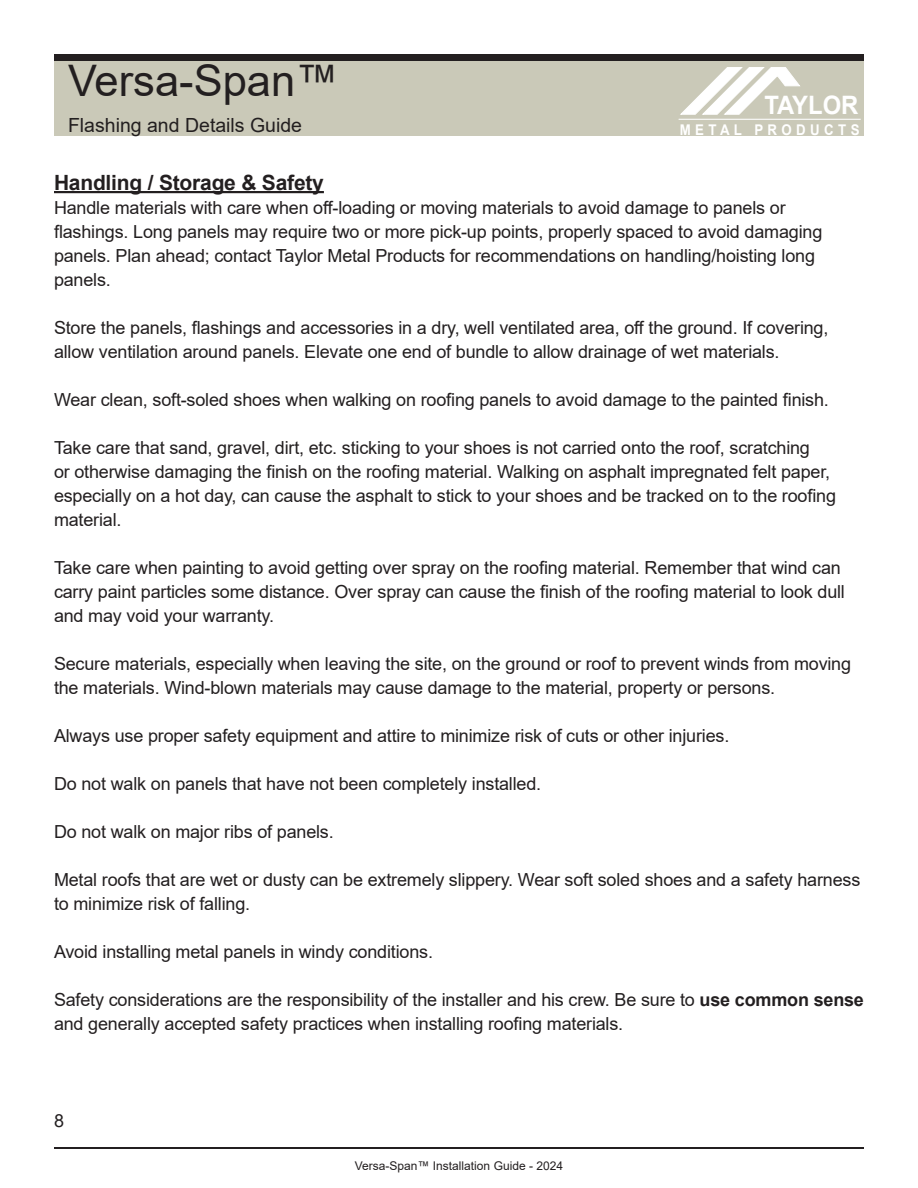
<style>
.page{position:relative;width:918px;height:1188px;background:#fff}
.page>*{position:absolute;margin:0;border:0;box-sizing:border-box;transform-origin:0 0}
.t1{font:43.5px "Arial";color:#231f20}
.t2{font:700 25.35px "Arial";color:#fff;scale:.94 1}
.t3{font:700 21px "Arial";letter-spacing:-.01em;color:#231f20}
.t4{font:19.5px "Arial";color:#231f20}
.t5{font:18px/24px "Arial";letter-spacing:-.01em;color:#231f20}
.t6{font:700 14.7px "Arial";letter-spacing:.33em;color:#fff;scale:.9 1}
.t7{font:12px "Arial";color:#231f20}
.s1{font-weight:700}
</style>
<div class="page">
<div style="left:54px;top:54px;width:810px;height:8px;background:#231f20"></div>
<div style="left:54px;top:62px;width:810px;height:74px;background:#cac9b8"></div>
<hr style="left:54px;top:1147px;width:810px;height:1px;background:#231f20">
<hr style="left:54px;top:191px;width:270px;height:2px;background:#231f20">
<svg style="left:681px;top:67px;width:119px;height:47px"></svg>
<hr style="left:679px;top:119px;width:182px;height:1px;background:#fff">
<p class="t1" style="left:68px;top:50px;width:272px">Versa-Span™</p>
<p class="t4" style="left:68px;top:111px;width:236px">Flashing and Details Guide</p>
<p class="t2" style="left:764px;top:88px;width:102px">TAYLOR</p>
<p class="t6" style="left:680px;top:120px;width:201px">METAL PRODUCTS</p>
<p class="t3" style="left:54px;top:168px;width:271px">Handling / Storage &amp; Safety</p>
<p class="t5" style="left:54px;top:195px;width:770px">Handle materials with care when off-loading or moving materials to avoid damage to panels or flashings. Long panels may require two or more pick-up points, properly spaced to avoid damaging panels. Plan ahead; contact Taylor Metal Products for recommendations on handling/hoisting long panels.</p>
<p class="t5" style="left:54px;top:315px;width:776px">Store the panels, flashings and accessories in a dry, well ventilated area, off the ground. If covering, allow ventilation around panels. Elevate one end of bundle to allow drainage of wet materials.</p>
<p class="t5" style="left:54px;top:387px;width:776px">Wear clean, soft-soled shoes when walking on roofing panels to avoid damage to the painted finish.</p>
<p class="t5" style="left:54px;top:435px;width:784px">Take care that sand, gravel, dirt, etc. sticking to your shoes is not carried onto the roof, scratching<br>or otherwise damaging the finish on the roofing material. Walking on asphalt impregnated felt paper, especially on a hot day, can cause the asphalt to stick to your shoes and be tracked on to the roofing material.</p>
<p class="t5" style="left:54px;top:555px;width:792px">Take care when painting to avoid getting over spray on the roofing material. Remember that wind can carry paint particles some distance. Over spray can cause the finish of the roofing material to look dull and may void your warranty.</p>
<p class="t5" style="left:54px;top:651px;width:799px">Secure materials, especially when leaving the site, on the ground or roof to prevent winds from moving the materials. Wind-blown materials may cause damage to the material, property or persons.</p>
<p class="t5" style="left:54px;top:723px;width:677px">Always use proper safety equipment and attire to minimize risk of cuts or other injuries.</p>
<p class="t5" style="left:54px;top:771px;width:489px">Do not walk on panels that have not been completely installed.</p>
<p class="t5" style="left:54px;top:819px;width:281px">Do not walk on major ribs of panels.</p>
<p class="t5" style="left:54px;top:867px;width:808px">Metal roofs that are wet or dusty can be extremely slippery. Wear soft soled shoes and a safety harness to minimize risk of falling.</p>
<p class="t5" style="left:54px;top:939px;width:381px">Avoid installing metal panels in windy conditions.</p>
<p class="t5" style="left:54px;top:987px;width:812px">Safety considerations are the responsibility of the installer and his crew. Be sure to <span class="s1">use common sense </span>and generally accepted safety practices when installing roofing materials.</p>
<p class="t5" style="left:54px;top:1109px;width:12px">8</p>
<p class="t7" style="left:355px;top:1158px;width:210px">Versa-Span™ Installation Guide - 2024</p>
</div>
